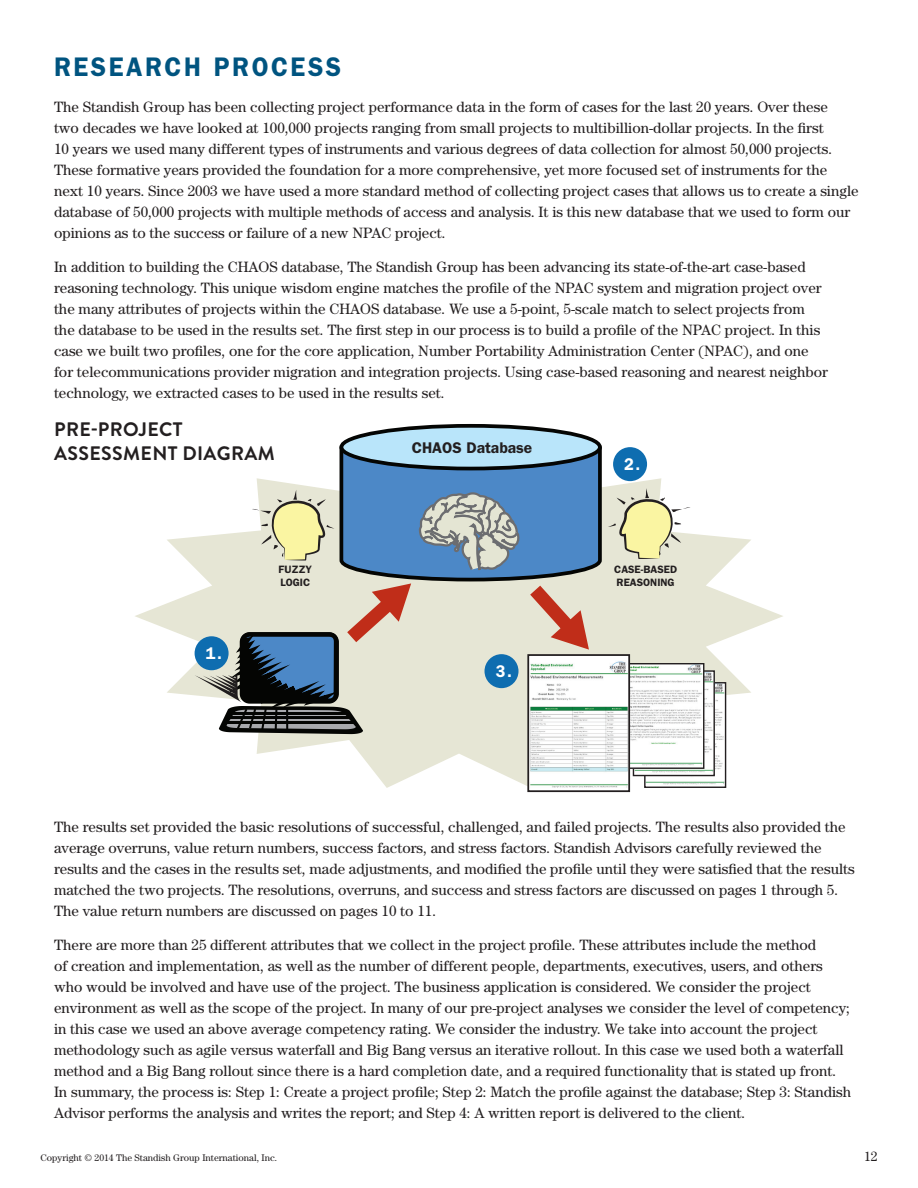
<style>
.page{position:relative;width:918px;height:1188px;background:#fff}
.page>*{position:absolute;margin:0;border:0;box-sizing:border-box;transform-origin:0 0}
.t1{font:600 27px "Franklin Gothic";letter-spacing:.1em;color:#005480;scale:.95 1}
.t2{font:700 19.5px/24px "Brandon Grotesque";letter-spacing:.02em;color:#231f20}
.t3{font:600 16.95px "Franklin Gothic";color:#fff;scale:.95 1}
.t4{font:600 15.6px "Franklin Gothic";color:#231f20}
.t5{font:15px/21px "Century";color:#231f20}
.t6{font:13.5px "Century";color:#231f20}
.t7{font:600 10.65px/12.9px "Franklin Gothic";color:#231f20}
.t8{font:9.6px "Century";color:#231f20}
</style>
<div class="page">
<svg style="left:135px;top:444px;width:648px;height:344px"></svg>
<img style="left:646px;top:684px;width:78px;height:102px">
<div style="left:644px;top:682px;width:82px;height:106px;border:1px solid #231f20"></div>
<img style="left:635px;top:672px;width:78px;height:102px">
<div style="left:633px;top:670px;width:82px;height:106px;border:1px solid #231f20"></div>
<img style="left:630px;top:665px;width:72px;height:102px">
<div style="left:622px;top:663px;width:82px;height:106px;border:1px solid #231f20"></div>
<img style="left:530px;top:734px;width:97px;height:54px">
<div style="left:527px;top:654px;width:103px;height:138px;border:2px solid #231f20"></div>
<div style="left:341px;top:426px;width:259px;height:43px;background:#b9e5fa;border-radius:50%"></div>
<div style="left:340px;top:424px;width:262px;height:46px;border:4px solid #040503;border-radius:50%"></div>
<svg style="left:195px;top:445px;width:496px;height:289px"></svg>
<h1 class="t1" style="left:54px;top:51px;width:304px">RESEARCH PROCESS</h1>
<p class="t5" style="left:54px;top:96px;width:806px">The Standish Group has been collecting project performance data in the form of cases for the last 20 years. Over these<br>two decades we have looked at 100,000 projects ranging from small projects to multibillion-dollar projects. In the first<br>10 years we used many different types of instruments and various degrees of data collection for almost 50,000 projects.<br>These formative years provided the foundation for a more comprehensive, yet more focused set of instruments for the next 10 years. Since 2003 we have used a more standard method of collecting project cases that allows us to create a single database of 50,000 projects with multiple methods of access and analysis. It is this new database that we used to form our opinions as to the success or failure of a new NPAC project.</p>
<p class="t5" style="left:54px;top:256px;width:775px">In addition to building the CHAOS database, The Standish Group has been advancing its state-of-the-art case-based reasoning technology. This unique wisdom engine matches the profile of the NPAC system and migration project over the many attributes of projects within the CHAOS database. We use a 5-point, 5-scale match to select projects from the database to be used in the results set. The first step in our process is to build a profile of the NPAC project. In this case we built two profiles, one for the core application, Number Portability Administration Center (NPAC), and one for telecommunications provider migration and integration projects. Using case-based reasoning and nearest neighbor technology, we extracted cases to be used in the results set.</p>
<h2 class="t2" style="left:54px;top:418px;width:222px">PRE-PROJECT<br>ASSESSMENT DIAGRAM</h2>
<p class="t3" style="left:206px;top:643px;width:18px">1.</p>
<p class="t7" style="left:279px;top:563px;width:35px">FUZZY<br>LOGIC</p>
<p class="t4" style="left:412px;top:438px;width:122px">CHAOS Database</p>
<p class="t3" style="left:496px;top:661px;width:18px">3.</p>
<p class="t3" style="left:624px;top:454px;width:18px">2.</p>
<p class="t7" style="left:614px;top:562px;width:64px">CASE-BASED<br>REASONING</p>
<p class="t5" style="left:54px;top:816px;width:802px">The results set provided the basic resolutions of successful, challenged, and failed projects. The results also provided the average overruns, value return numbers, success factors, and stress factors. Standish Advisors carefully reviewed the results and the cases in the results set, made adjustments, and modified the profile until they were satisfied that the results matched the two projects. The resolutions, overruns, and success and stress factors are discussed on pages 1 through 5.<br>The value return numbers are discussed on pages 10 to 11.</p>
<p class="t5" style="left:54px;top:934px;width:799px">There are more than 25 different attributes that we collect in the project profile. These attributes include the method<br>of creation and implementation, as well as the number of different people, departments, executives, users, and others who would be involved and have use of the project. The business application is considered. We consider the project environment as well as the scope of the project. In many of our pre-project analyses we consider the level of competency; in this case we used an above average competency rating. We consider the industry. We take into account the project methodology such as agile versus waterfall and Big Bang versus an iterative rollout. In this case we used both a waterfall method and a Big Bang rollout since there is a hard completion date, and a required functionality that is stated up front.<br>In summary, the process is: Step 1: Create a project profile; Step 2: Match the profile against the database; Step 3: Standish Advisor performs the analysis and writes the report; and Step 4: A written report is delivered to the client.</p>
<p class="t8" style="left:40px;top:1152px;width:238px">Copyright © 2014 The Standish Group International, Inc.</p>
<p class="t6" style="left:864px;top:1148px;width:15px">12</p>
</div>
